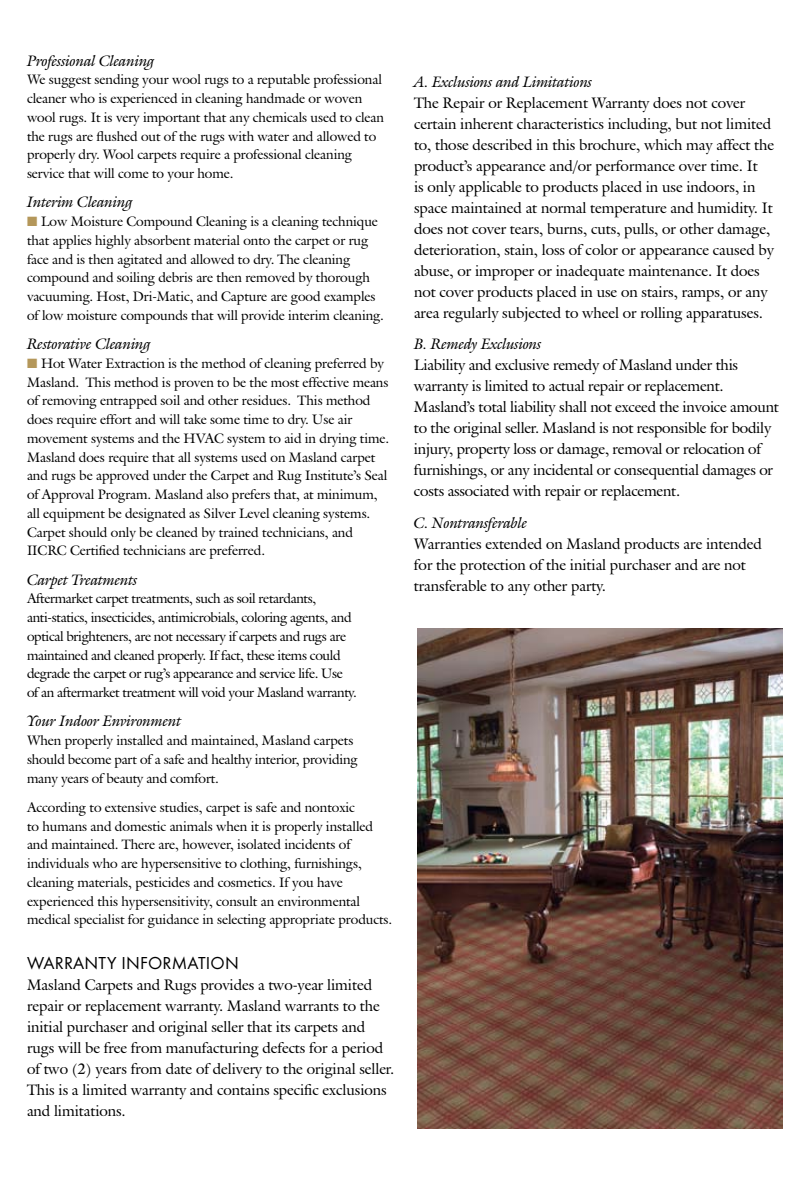
<style>
.page{position:relative;width:810px;height:1188px;background:#fff}
.page>*{position:absolute;margin:0;border:0;box-sizing:border-box;transform-origin:0 0}
.t1{font:18px "Futura T";letter-spacing:.01em;color:#000}
.t2{font:15px/21px "Galliard ITC Rm CC";color:#000}
.t3{font:15px "Galliard ITC It CC";color:#000}
.t4{font:13.5px/18.8px "Galliard ITC Rm CC";color:#000}
.t5{font:13.5px/18.8px "Galliard ITC Rm CC";letter-spacing:-.02em;color:#000}
.s1{color:#b4975a}
</style>
<div class="page">
<img style="left:417px;top:629px;width:366px;height:499px">
<p class="t3" style="left:27px;top:52px;width:129px">Professional Cleaning</p>
<p class="t4" style="left:27px;top:70px;width:359px">We suggest sending your wool rugs to a reputable professional cleaner who is experienced in cleaning handmade or woven wool rugs. It is very important that any chemicals used to clean the rugs are flushed out of the rugs with water and allowed to properly dry. Wool carpets require a professional cleaning service that will come to your home.</p>
<p class="t3" style="left:27px;top:193px;width:107px">Interim Cleaning</p>
<p class="t4" style="left:27px;top:212px;width:358px"><span class="s1">■</span> Low Moisture Compound Cleaning is a cleaning technique that applies highly absorbent material onto the carpet or rug face and is then agitated and allowed to dry. The cleaning compound and soiling debris are then removed by thorough vacuuming. Host, Dri-Matic, and Capture are good examples of low moisture compounds that will provide interim cleaning.</p>
<p class="t3" style="left:27px;top:335px;width:125px">Restorative Cleaning</p>
<p class="t4" style="left:27px;top:354px;width:364px"><span class="s1">■</span> Hot Water Extraction is the method of cleaning preferred by Masland. This method is proven to be the most effective means of removing entrapped soil and other residues. This method does require effort and will take some time to dry. Use air movement systems and the HVAC system to aid in drying time.<br>Masland does require that all systems used on Masland carpet and rugs be approved under the Carpet and Rug Institute’s Seal of Approval Program. Masland also prefers that, at minimum, all equipment be designated as Silver Level cleaning systems.<br>Carpet should only be cleaned by trained technicians, and IICRC Certified technicians are preferred.</p>
<p class="t3" style="left:27px;top:571px;width:112px">Carpet Treatments</p>
<p class="t5" style="left:27px;top:589px;width:332px">Aftermarket carpet treatments, such as soil retardants, anti-statics, insecticides, antimicrobials, coloring agents, and optical brighteners, are not necessary if carpets and rugs are maintained and cleaned properly. If fact, these items could degrade the carpet or rug’s appearance and service life. Use of an aftermarket treatment will void your Masland warranty.</p>
<p class="t3" style="left:27px;top:712px;width:156px">Your Indoor Environment</p>
<p class="t4" style="left:27px;top:731px;width:332px">When properly installed and maintained, Masland carpets should become part of a safe and healthy interior, providing many years of beauty and comfort.</p>
<p class="t4" style="left:27px;top:798px;width:367px">According to extensive studies, carpet is safe and nontoxic<br>to humans and domestic animals when it is properly installed and maintained. There are, however, isolated incidents of individuals who are hypersensitive to clothing, furnishings, cleaning materials, pesticides and cosmetics. If you have experienced this hypersensitivity, consult an environmental medical specialist for guidance in selecting appropriate products.</p>
<h1 class="t1" style="left:27px;top:953px;width:208px">WARRANTY INFORMATION</h1>
<p class="t2" style="left:27px;top:975px;width:369px">Masland Carpets and Rugs provides a two-year limited repair or replacement warranty. Masland warrants to the initial purchaser and original seller that its carpets and rugs will be free from manufacturing defects for a period of two (2) years from date of delivery to the original seller.<br>This is a limited warranty and contains specific exclusions and limitations.</p>
<p class="t3" style="left:414px;top:73px;width:180px">A. Exclusions and Limitations</p>
<p class="t2" style="left:414px;top:92px;width:362px">The Repair or Replacement Warranty does not cover certain inherent characteristics including, but not limited to, those described in this brochure, which may affect the product’s appearance and/or performance over time. It<br>is only applicable to products placed in use indoors, in space maintained at normal temperature and humidity. It does not cover tears, burns, cuts, pulls, or other damage, deterioration, stain, loss of color or appearance caused by abuse, or improper or inadequate maintenance. It does not cover products placed in use on stairs, ramps, or any area regularly subjected to wheel or rolling apparatuses.</p>
<p class="t3" style="left:414px;top:335px;width:129px">B. Remedy Exclusions</p>
<p class="t2" style="left:414px;top:354px;width:366px">Liability and exclusive remedy of Masland under this warranty is limited to actual repair or replacement.<br>Masland’s total liability shall not exceed the invoice amount to the original seller. Masland is not responsible for bodily injury, property loss or damage, removal or relocation of furnishings, or any incidental or consequential damages or costs associated with repair or replacement.</p>
<p class="t3" style="left:414px;top:514px;width:115px">C. Nontransferable</p>
<p class="t2" style="left:414px;top:533px;width:349px">Warranties extended on Masland products are intended for the protection of the initial purchaser and are not transferable to any other party.</p>
</div>
